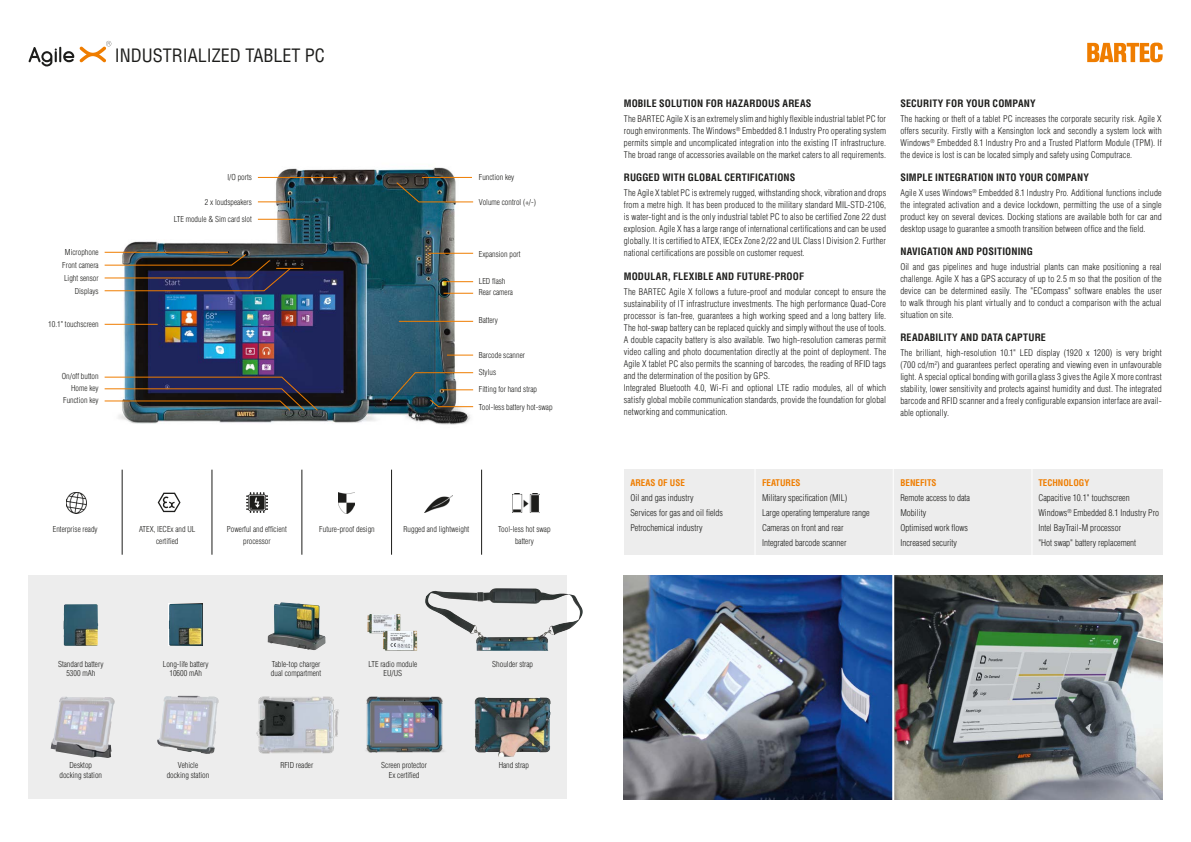
<style>
.page{position:relative;width:1191px;height:842px;background:#fff}
.page>*{position:absolute;margin:0;border:0;box-sizing:border-box;transform-origin:0 0}
.t1{font:condensed 18px "Helvetica";color:#1d1d1b}
.t2{font:700 condensed 10px "Helvetica";letter-spacing:.015em;color:#1d1d1b}
.t3{font:300 condensed 9px/12px "Helvetica";letter-spacing:.01em;color:#1d1d1b;text-align:justify}
.t4{font:700 condensed 9px "Helvetica";color:#ef7d00}
.t5{font:300 condensed 8px/9.6px "Helvetica";color:#1d1d1b;text-align:center}
</style>
<div class="page">
<div style="left:28px;top:575px;width:539px;height:224px;background:#ededed"></div>
<img style="left:623px;top:575px;width:539px;height:224px">
<hr style="left:892px;top:561px;width:2px;height:240px;background:#fff">
<img style="left:104px;top:167px;width:379px;height:324px">
<hr style="left:258px;top:202px;width:32px;height:1px;background:#ef7d00">
<hr style="left:428px;top:253px;width:45px;height:1px;background:#ef7d00">
<hr style="left:399px;top:321px;width:74px;height:1px;background:#ef7d00">
<hr style="left:443px;top:281px;width:30px;height:1px;background:#ef7d00">
<hr style="left:443px;top:293px;width:30px;height:1px;background:#ef7d00">
<svg style="left:447px;top:355px;width:26px;height:1px"></svg>
<hr style="left:105px;top:252px;width:123px;height:1px;background:#ef7d00">
<hr style="left:105px;top:324px;width:53px;height:1px;background:#ef7d00">
<hr style="left:258px;top:177px;width:79px;height:1px;background:#ef7d00">
<hr style="left:422px;top:177px;width:50px;height:1px;background:#ef7d00">
<hr style="left:258px;top:219px;width:46px;height:1px;background:#ef7d00">
<svg style="left:396px;top:182px;width:77px;height:20px"></svg>
<svg style="left:104px;top:254px;width:199px;height:37px;background:#444252"></svg>
<svg style="left:104px;top:377px;width:214px;height:34px;background:#454450"></svg>
<svg style="left:389px;top:372px;width:84px;height:35px"></svg>
<img style="left:267px;top:602px;width:59px;height:48px">
<img style="left:63px;top:604px;width:35px;height:42px">
<img style="left:256px;top:696px;width:83px;height:58px">
<img style="left:475px;top:697px;width:76px;height:60px">
<img style="left:367px;top:614px;width:33px;height:19px">
<img style="left:383px;top:631px;width:34px;height:20px">
<img style="left:169px;top:604px;width:33px;height:42px">
<img style="left:51px;top:696px;width:64px;height:62px">
<img style="left:366px;top:696px;width:78px;height:57px">
<img style="left:370px;top:701px;width:67px;height:46px">
<img style="left:157px;top:696px;width:62px;height:58px">
<svg style="left:1087px;top:43px;width:75px;height:19px"></svg>
<img style="left:425px;top:589px;width:158px;height:62px">
<img style="left:246px;top:492px;width:21px;height:21px">
<hr style="left:122px;top:470px;width:1px;height:85px;background:#1d1d1b">
<hr style="left:212px;top:470px;width:1px;height:85px;background:#1d1d1b">
<hr style="left:302px;top:470px;width:1px;height:85px;background:#1d1d1b">
<hr style="left:391px;top:470px;width:1px;height:85px;background:#1d1d1b">
<hr style="left:481px;top:470px;width:1px;height:85px;background:#1d1d1b">
<img style="left:513px;top:493px;width:27px;height:20px">
<svg style="left:158px;top:493px;width:22px;height:19px"></svg>
<img style="left:66px;top:492px;width:21px;height:21px">
<img style="left:338px;top:493px;width:17px;height:20px">
<img style="left:424px;top:495px;width:28px;height:18px">
<div style="left:624px;top:470px;width:538px;height:85px;background:#ededed"></div>
<hr style="left:754px;top:463px;width:1px;height:96px;background:#fff">
<hr style="left:892px;top:463px;width:1px;height:96px;background:#fff">
<hr style="left:1031px;top:463px;width:1px;height:96px;background:#fff">
<svg style="left:29px;top:47px;width:45px;height:19px"></svg>
<svg style="left:80px;top:41px;width:31px;height:21px"></svg>
<h1 class="t1" style="left:115px;top:44px;width:212px">INDUSTRIALIZED TABLET PC</h1>
<p class="t5" style="left:62px;top:246px;width:38px;line-height:12.8px;text-align:right">Microphone<br>Front camera<br>Light sensor<br>Displays</p>
<p class="t5" style="left:48px;top:319px;width:52px">10.1" touchscreen</p>
<p class="t5" style="left:62px;top:370px;width:38px;line-height:12.3px;text-align:right">On/off button<br>Home key<br>Function key</p>
<p class="t5" style="left:227px;top:173px;width:26px">I/O ports</p>
<p class="t5" style="left:205px;top:197px;width:49px">2 x loudspeakers</p>
<p class="t5" style="left:479px;top:197px;width:59px">Volume control (+/-)</p>
<p class="t5" style="left:174px;top:214px;width:80px">LTE module &amp; Sim card slot</p>
<p class="t5" style="left:479px;top:173px;width:37px">Function key</p>
<p class="t5" style="left:479px;top:249px;width:43px">Expansion port</p>
<p class="t5" style="left:479px;top:275px;width:36px;line-height:11.6px;text-align:left">LED flash<br>Rear camera</p>
<p class="t5" style="left:479px;top:316px;width:21px">Battery</p>
<p class="t5" style="left:479px;top:350px;width:48px">Barcode scanner</p>
<p class="t5" style="left:479px;top:381px;width:75px;line-height:17.3px;text-align:left">Fitting for hand strap<br>Tool-less battery hot-swap</p>
<p class="t5" style="left:479px;top:367px;width:19px">Stylus</p>
<p class="t5" style="left:53px;top:524px;width:46px">Enterprise ready</p>
<p class="t5" style="left:139px;top:523px;width:58px;line-height:12px">ATEX, IECEx and UL certified</p>
<p class="t5" style="left:319px;top:524px;width:57px">Future-proof design</p>
<p class="t5" style="left:403px;top:524px;width:67px">Rugged and lightweight</p>
<p class="t5" style="left:227px;top:523px;width:61px;line-height:12px">Powerful and efficient processor</p>
<p class="t5" style="left:498px;top:523px;width:54px;line-height:12px">Tool-less hot swap battery</p>
<p class="t5" style="left:58px;top:659px;width:47px">Standard battery<br>5300 mAh</p>
<p class="t5" style="left:59px;top:760px;width:44px">Desktop docking station</p>
<p class="t5" style="left:163px;top:659px;width:47px">Long-life battery<br>10600 mAh</p>
<p class="t5" style="left:167px;top:760px;width:44px">Vehicle docking station</p>
<p class="t5" style="left:271px;top:659px;width:52px;text-align:left">Table-top charger dual compartment</p>
<p class="t5" style="left:368px;top:659px;width:50px">LTE radio module<br>EU/US</p>
<p class="t5" style="left:492px;top:659px;width:42px">Shoulder strap</p>
<p class="t5" style="left:381px;top:760px;width:47px">Screen protector<br>Ex certified</p>
<p class="t5" style="left:280px;top:760px;width:34px">RFID reader</p>
<p class="t5" style="left:499px;top:760px;width:32px">Hand strap</p>
<p class="t2" style="left:624px;top:97px;width:189px">MOBILE SOLUTION FOR HAZARDOUS AREAS</p>
<p class="t3" style="left:624px;top:113px;width:264px">The BARTEC Agile X is an extremely slim and highly flexible industrial tablet PC for rough environments. The Windows<sup>®</sup> Embedded 8.1 Industry Pro operating system permits simple and uncomplicated integration into the existing IT infrastructure.<br>The broad range of accessories available on the market caters to all requirements.</p>
<p class="t2" style="left:624px;top:172px;width:173px">RUGGED WITH GLOBAL CERTIFICATIONS</p>
<p class="t3" style="left:624px;top:187px;width:264px">The Agile X tablet PC is extremely rugged, withstanding shock, vibration and drops from a metre high. It has been produced to the military standard MIL-STD-2106, is water-tight and is the only industrial tablet PC to also be certified Zone 22 dust explosion. Agile X has a large range of international certifications and can be used globally. It is certified to ATEX, IECEx Zone 2/22 and UL Class I Division 2. Further national certifications are possible on customer request.</p>
<p class="t2" style="left:624px;top:270px;width:182px">MODULAR, FLEXIBLE AND FUTURE-PROOF</p>
<p class="t3" style="left:624px;top:286px;width:264px;text-align:left">The BARTEC Agile X follows a future-proof and modular concept to ensure the sustainability of IT infrastructure investments. The high performance Quad-Core processor is fan-free, guarantees a high working speed and a long battery life.<br>The hot-swap battery can be replaced quickly and simply without the use of tools.<br>A double capacity battery is also available. Two high-resolution cameras permit video calling and photo documentation directly at the point of deployment. The Agile X tablet PC also permits the scanning of barcodes, the reading of RFID tags and the determination of the position by GPS.<br>Integrated Bluetooth 4.0, Wi-Fi and optional LTE radio modules, all of which satisfy global mobile communication standards, provide the foundation for global networking and communication.</p>
<p class="t2" style="left:900px;top:97px;width:137px">SECURITY FOR YOUR COMPANY</p>
<p class="t3" style="left:900px;top:112px;width:263px">The hacking or theft of a tablet PC increases the corporate security risk. Agile X offers security. Firstly with a Kensington lock and secondly a system lock with Windows<sup>®</sup> Embedded 8.1 Industry Pro and a Trusted Platform Module (TPM). If the device is lost is can be located simply and safety using Computrace.</p>
<p class="t2" style="left:900px;top:171px;width:190px">SIMPLE INTEGRATION INTO YOUR COMPANY</p>
<p class="t3" style="left:900px;top:187px;width:263px">Agile X uses Windows<sup>®</sup> Embedded 8.1 Industry Pro. Additional functions include the integrated activation and a device lockdown, permitting the use of a single product key on several devices. Docking stations are available both for car and desktop usage to guarantee a smooth transition between office and the field.</p>
<p class="t2" style="left:900px;top:246px;width:134px">NAVIGATION AND POSITIONING</p>
<p class="t3" style="left:900px;top:261px;width:263px">Oil and gas pipelines and huge industrial plants can make positioning a real challenge. Agile X has a GPS accuracy of up to 2.5 m so that the position of the device can be determined easily. The "ECompass" software enables the user to walk through his plant virtually and to conduct a comparison with the actual situation on site.</p>
<p class="t2" style="left:900px;top:332px;width:147px">READABILITY AND DATA CAPTURE</p>
<p class="t3" style="left:900px;top:347px;width:263px">The brilliant, high-resolution 10.1" LED display (1920 x 1200) is very bright (700 cd/m<sup>2</sup>) and guarantees perfect operating and viewing even in unfavourable light. A special optical bonding with gorilla glass 3 gives the Agile X more contrast stability, lower sensitivity and protects against humidity and dust. The integrated barcode and RFID scanner and a freely configurable expansion interface are avail&shy;able optionally.</p>
<p class="t4" style="left:630px;top:477px;width:56px">AREAS OF USE</p>
<p class="t3" style="left:630px;top:490px;width:94px;line-height:14.8px;text-align:left">Oil and gas industry<br>Services for gas and oil fields<br>Petrochemical industry</p>
<p class="t4" style="left:762px;top:477px;width:40px">FEATURES</p>
<p class="t3" style="left:762px;top:490px;width:109px;line-height:14.8px;text-align:left">Military specification (MIL)<br>Large operating temperature range<br>Cameras on front and rear<br>Integrated barcode scanner</p>
<p class="t4" style="left:900px;top:477px;width:38px">BENEFITS</p>
<p class="t3" style="left:900px;top:490px;width:71px;line-height:14.8px;text-align:left">Remote access to data<br>Mobility<br>Optimised work flows<br>Increased security</p>
<p class="t4" style="left:1038px;top:477px;width:53px">TECHNOLOGY</p>
<p class="t3" style="left:1038px;top:490px;width:122px;line-height:14.8px;text-align:left">Capacitive 10.1" touchscreen<br>Windows<sup>®</sup> Embedded 8.1 Industry Pro<br>Intel BayTrail-M processor<br>"Hot swap" battery replacement</p>
</div>
